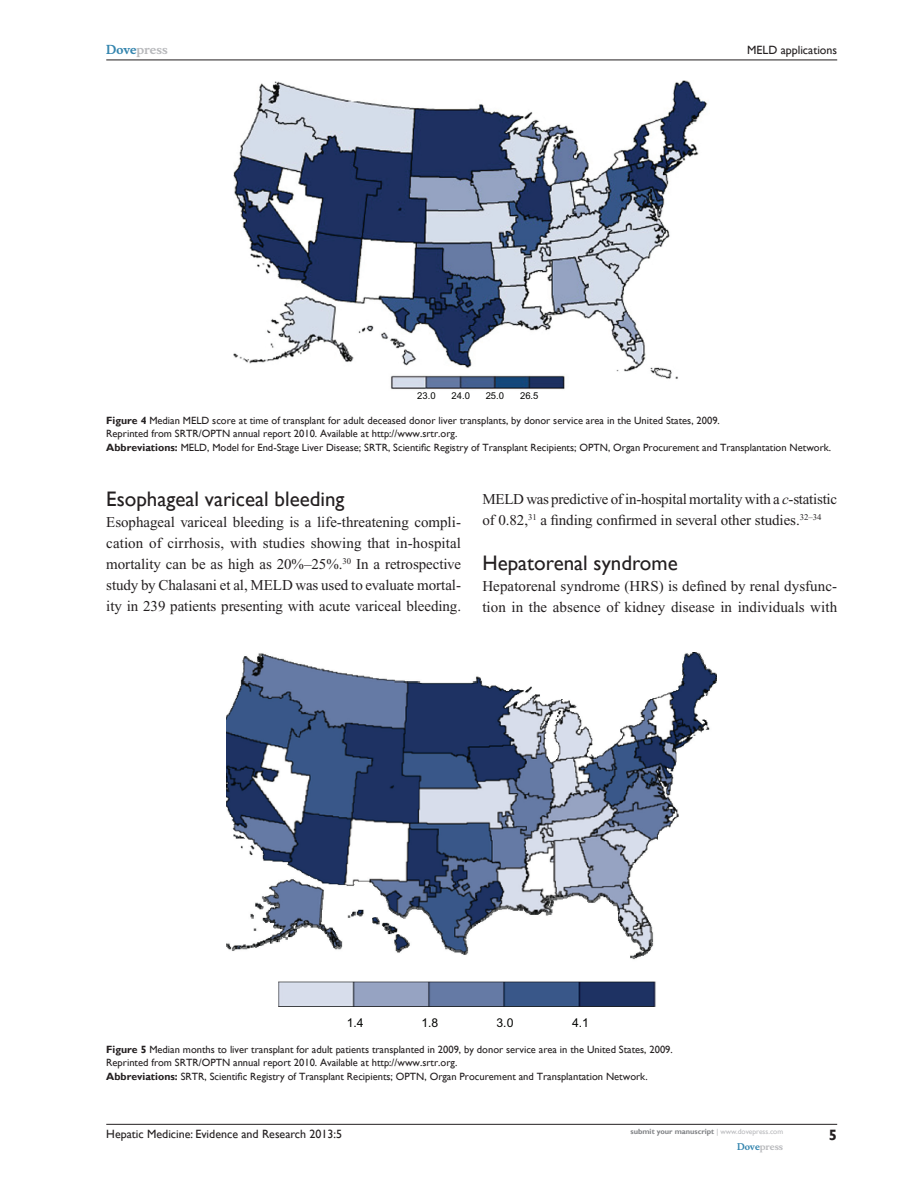
<style>
.page{position:relative;width:918px;height:1188px;background:#fff}
.page>*{position:absolute;margin:0;border:0;box-sizing:border-box;transform-origin:0 0}
.t1{font:21px "Gill Sans";color:#231f20}
.TxF{font:15px/21px "Times New Roman";letter-spacing:-.005em;color:#231f20}
.t2{font:700 15px "Gill Sans";color:#231f20}
.t3{font:12.15px "Arial";color:#040503}
.t4{font:12px "Gill Sans";color:#231f20}
.t5{font:700 12px "Musee";color:#b8b9bc}
.FigSNRI{font:10.5px "Gill Sans";color:#231f20}
.FC{font:10.5px "Gill Sans";color:#231f20}
.t6{font:9.45px "Arial";color:#040503}
.t7{font:700 9px "Musee";color:#b8b9bc}
.t8{font:700 7.5px "Gill Sans";color:#808285}
.s1{color:#3485ae}
.s2{font-weight:700}
.s3{font-style:italic}
.s4{font-weight:400;color:#b8b9bc}
</style>
<div class="page">
<img style="left:234px;top:81px;width:474px;height:309px">
<img style="left:227px;top:653px;width:490px;height:354px">
<hr style="left:106px;top:1124px;width:731px;height:1px;background:#231f20">
<hr style="left:106px;top:60px;width:731px;height:1px;background:#231f20">
<p class="t5" style="left:106px;top:43px;width:63px"><span class="s1">Dove</span>press</p>
<p class="t4" style="left:747px;top:43px;width:92px">MELD applications</p>
<p class="t6" style="left:417px;top:390px;width:20px">23.0</p>
<p class="t6" style="left:452px;top:390px;width:20px">24.0</p>
<p class="t6" style="left:486px;top:390px;width:20px">25.0</p>
<p class="t6" style="left:520px;top:390px;width:20px">26.5</p>
<p class="FC" style="left:106px;top:414px;width:615px"><span class="s2">Figure 4</span> Median MELD score at time of transplant for adult deceased donor liver transplants, by donor service area in the United States, 2009.</p>
<p class="FigSNRI" style="left:106px;top:428px;width:353px">Reprinted from SRTR/OPTN annual report 2010. Available at http://www.srtr.org.</p>
<p class="FigSNRI" style="left:106px;top:441px;width:726px"><span class="s2">Abbreviations:</span> MELD, Model for End-Stage Liver Disease; SRTR, Scientific Registry of Transplant Recipients; OPTN, Organ Procurement and Transplantation Network.</p>
<h2 class="t1" style="left:106px;top:487px;width:240px">Esophageal variceal bleeding</h2>
<p class="TxF" style="left:106px;top:512px;width:356px;text-align:justify">Esophageal variceal bleeding is a life-threatening compli&shy;cation of cirrhosis, with studies showing that in-hospital mortality can be as high as 20%–25%.<sup>30</sup> In a retrospective study by Chalasani et al, MELD was used to evaluate mortal&shy;ity in 239 patients presenting with acute variceal bleeding.</p>
<p class="TxF" style="left:482px;top:488px;width:356px">MELD was predictive of in-hospital mortality with a <span class="s3">c</span>-statistic of 0.82,<sup>31</sup> a finding confirmed in several other studies.<sup>32–34</sup></p>
<h2 class="t1" style="left:482px;top:550px;width:197px">Hepatorenal syndrome</h2>
<p class="TxF" style="left:482px;top:575px;width:356px">Hepatorenal syndrome (HRS) is defined by renal dysfunc&shy;tion in the absence of kidney disease in individuals with</p>
<p class="t3" style="left:347px;top:1016px;width:18px">1.4</p>
<p class="t3" style="left:421px;top:1016px;width:18px">1.8</p>
<p class="t3" style="left:497px;top:1016px;width:18px">3.0</p>
<p class="t3" style="left:572px;top:1016px;width:18px">4.1</p>
<p class="FC" style="left:106px;top:1043px;width:568px"><span class="s2">Figure 5</span> Median months to liver transplant for adult patients transplanted in 2009, by donor service area in the United States, 2009.</p>
<p class="FigSNRI" style="left:106px;top:1056px;width:353px">Reprinted from SRTR/OPTN annual report 2010. Available at http://www.srtr.org.</p>
<p class="FigSNRI" style="left:106px;top:1070px;width:543px"><span class="s2">Abbreviations:</span> SRTR, Scientific Registry of Transplant Recipients; OPTN, Organ Procurement and Transplantation Network.</p>
<p class="t4" style="left:106px;top:1127px;width:237px">Hepatic Medicine: Evidence and Research 2013:5</p>
<p class="t8" style="left:631px;top:1127px;width:154px">submit your manuscript <span class="s4">| www.dovepress.com</span></p>
<p class="t7" style="left:737px;top:1141px;width:48px"><span class="s1">Dove</span>press</p>
<p class="t2" style="left:829px;top:1126px;width:10px">5</p>
</div>
